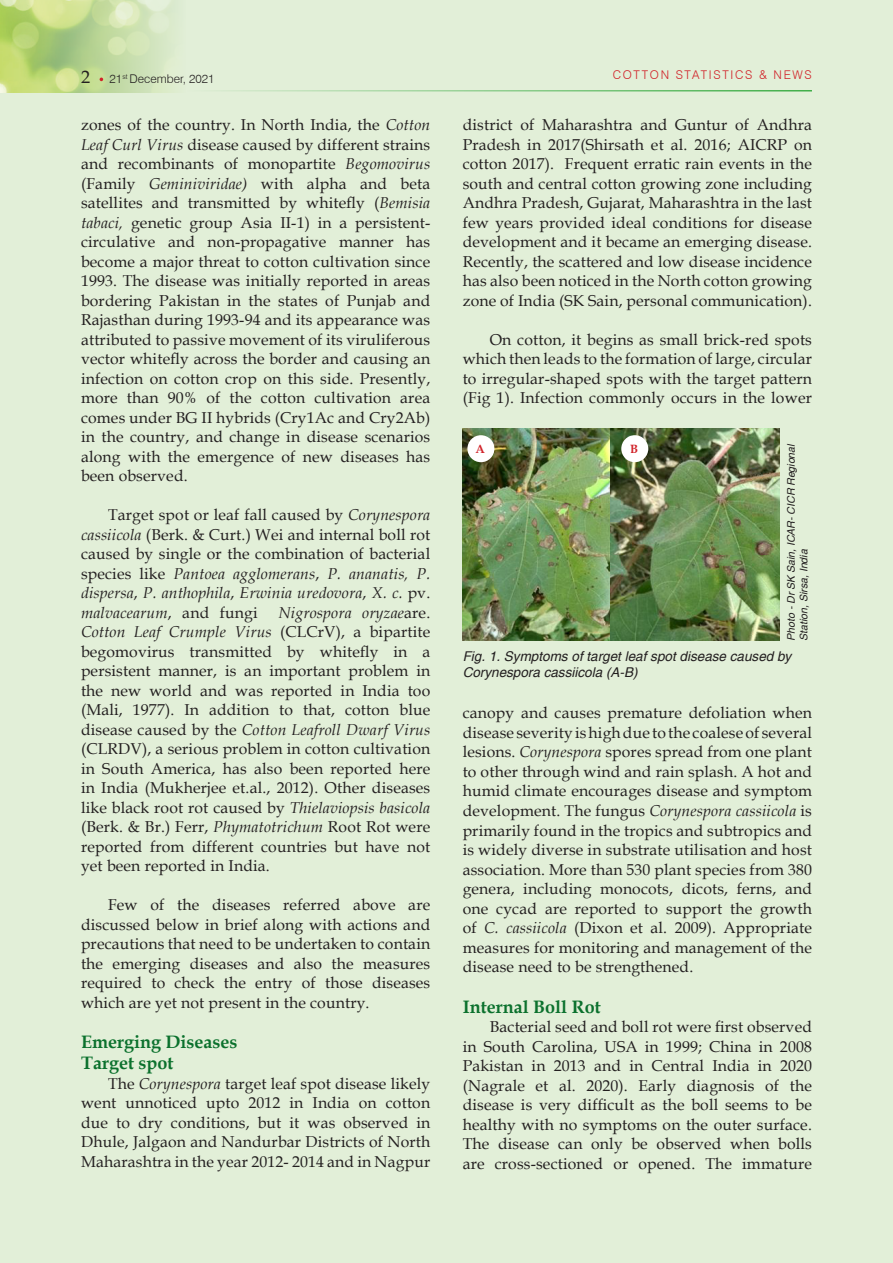
<style>
.page{position:relative;width:893px;height:1263px;background:#e2efd8}
.page>*{position:absolute;margin:0;border:0;box-sizing:border-box;transform-origin:0 0}
.BODY_BOLD{font:700 18px "Book Antiqua";color:#0b712d}
.t1{font:18px "Book Antiqua";color:#231f20}
.t2{font:15.75px/19.5px "Book Antiqua";letter-spacing:.01em;color:#231f20;text-align:justify}
.t3{font:italic 13.5px/16.2px "Helvetica";color:#231f20}
.t4{font:300 12px "Swiss 721 BT";letter-spacing:.14em;color:#d1232a}
.t5{font:300 12px "Swiss 721 BT";color:#231f20}
.BODY_TEXT{font:700 12px "Book Antiqua";color:#d1232a}
.t6{font:italic 10.5px/12.6px "Helvetica";color:#231f20}
.s1{font-style:italic}
</style>
<div class="page">
<img style="left:0;top:0;width:174px;height:93px">
<hr style="left:186px;top:90px;width:626px;height:2px;background:#40ae49">
<img style="left:462px;top:428px;width:148px;height:212px">
<img style="left:610px;top:428px;width:170px;height:212px">
<div style="left:467px;top:435px;width:27px;height:27px;background:#fff;border-radius:50%"></div>
<div style="left:621px;top:435px;width:27px;height:27px;background:#fff;border-radius:50%"></div>
<p class="t1" style="left:81px;top:64px;width:10px">2</p>
<p class="t4" style="left:613px;top:67px;width:201px">COTTON STATISTICS &amp; NEWS</p>
<p class="t5" style="left:110px;top:71px;width:107px">21<sup>st</sup> December, 2021</p>
<p class="t2" style="left:81px;top:115px;width:351px">zones of the country. In North India, the <span class="s1">Cotton Leaf Curl Virus</span> disease caused by different strains and recombinants of monopartite <span class="s1">Begomovirus </span>(Family <span class="s1">Geminiviridae)</span> with alpha and beta satellites and transmitted by whitefly (<span class="s1">Bemisia tabaci,</span> genetic group Asia II-1) in a persistent&shy;circulative and non-propagative manner has become a major threat to cotton cultivation since 1993. The disease was initially reported in areas bordering Pakistan in the states of Punjab and Rajasthan during 1993-94 and its appearance was attributed to passive movement of its viruliferous vector whitefly across the border and causing an infection on cotton crop on this side. Presently, more than 90% of the cotton cultivation area comes under BG II hybrids (Cry1Ac and Cry2Ab) in the country, and change in disease scenarios along with the emergence of new diseases has been observed.</p>
<p class="t2" style="left:81px;top:505px;width:351px;text-indent:27px">Target spot or leaf fall caused by <span class="s1">Corynespora cassiicola</span> (Berk. &amp; Curt.) Wei and internal boll rot caused by single or the combination of bacterial species like <span class="s1">Pantoea agglomerans</span>, <span class="s1">P. ananatis, P. dispersa</span>, <span class="s1">P. anthophila</span>, <span class="s1">Erwinia uredovora</span>, <span class="s1">X. c.</span> pv. <span class="s1">malvacearum</span>, and fungi</p>
<p class="t2" style="left:463px;top:115px;width:351px">district of Maharashtra and Guntur of Andhra Pradesh in 2017(Shirsath et al. 2016; AICRP on cotton 2017). Frequent erratic rain events in the south and central cotton growing zone including Andhra Pradesh, Gujarat, Maharashtra in the last few years provided ideal conditions for disease development and it became an emerging disease.<br>Recently, the scattered and low disease incidence has also been noticed in the North cotton growing zone of India (SK Sain, personal communication).</p>
<p class="t2" style="left:463px;top:329px;width:351px;text-indent:27px">On cotton, it begins as small brick-red spots which then leads to the formation of large, circular to irregular-shaped spots with the target pattern (Fig 1). Infection commonly occurs in the lower</p>
<p class="t6" style="left:785px;top:640px;width:198px;rotate:-90deg">Photo - Dr SK Sain, ICAR- CICR Regional<br>Station, Sirsa, India</p>
<p class="BODY_TEXT" style="left:475px;top:441px;width:11px">A</p>
<p class="BODY_TEXT" style="left:630px;top:441px;width:10px">B</p>
<p class="t2" style="left:81px;top:602px;width:351px;text-indent:198px"><span class="s1">Nigrospora oryzae</span>are.<br><span class="s1">Cotton Leaf Crumple Virus</span> (CLCrV), a bipartite begomovirus transmitted by whitefly in a persistent manner, is an important problem in the new world and was reported in India too (Mali, 1977). In addition to that, cotton blue disease caused by the <span class="s1">Cotton Leafroll Dwarf Virus </span>(CLRDV), a serious problem in cotton cultivation in South America, has also been reported here in India (Mukherjee et.al., 2012). Other diseases like black root rot caused by <span class="s1">Thielaviopsis basicola </span>(Berk. &amp; Br.) Ferr, <span class="s1">Phymatotrichum</span> Root Rot were reported from different countries but have not yet been reported in India.</p>
<p class="t2" style="left:81px;top:895px;width:351px;text-indent:27px">Few of the diseases referred above are discussed below in brief along with actions and precautions that need to be undertaken to contain the emerging diseases and also the measures required to check the entry of those diseases which are yet not present in the country.</p>
<p class="BODY_BOLD" style="left:81px;top:1030px;width:158px">Emerging Diseases</p>
<p class="BODY_BOLD" style="left:81px;top:1051px;width:94px">Target spot</p>
<p class="t2" style="left:81px;top:1073px;width:351px;text-indent:27px">The <span class="s1">Corynespora</span> target leaf spot disease likely went unnoticed upto 2012 in India on cotton due to dry conditions, but it was observed in Dhule, Jalgaon and Nandurbar Districts of North Maharashtra in the year 2012- 2014 and in Nagpur</p>
<p class="t3" style="left:463px;top:648px;width:330px">Fig. 1. Symptoms of target leaf spot disease caused by<br>Corynespora cassiicola (A-B)</p>
<p class="t2" style="left:463px;top:703px;width:351px">canopy and causes premature defoliation when disease severity is high due to the coalese of several lesions. <span class="s1">Corynespora</span> spores spread from one plant to other through wind and rain splash. A hot and humid climate encourages disease and symptom development. The fungus <span class="s1">Corynespora cassiicola</span> is primarily found in the tropics and subtropics and is widely diverse in substrate utilisation and host association. More than 530 plant species from 380 genera, including monocots, dicots, ferns, and one cycad are reported to support the growth of <span class="s1">C. cassiicola</span> (Dixon et al. 2009). Appropriate measures for monitoring and management of the disease need to be strengthened.</p>
<p class="BODY_BOLD" style="left:463px;top:994px;width:139px">Internal Boll Rot</p>
<p class="t2" style="left:463px;top:1016px;width:351px;text-indent:27px">Bacterial seed and boll rot were first observed in South Carolina, USA in 1999; China in 2008<br>Pakistan in 2013 and in Central India in 2020 (Nagrale et al. 2020). Early diagnosis of the disease is very difficult as the boll seems to be healthy with no symptoms on the outer surface.<br>The disease can only be observed when bolls are cross-sectioned or opened. The immature</p>
</div>
